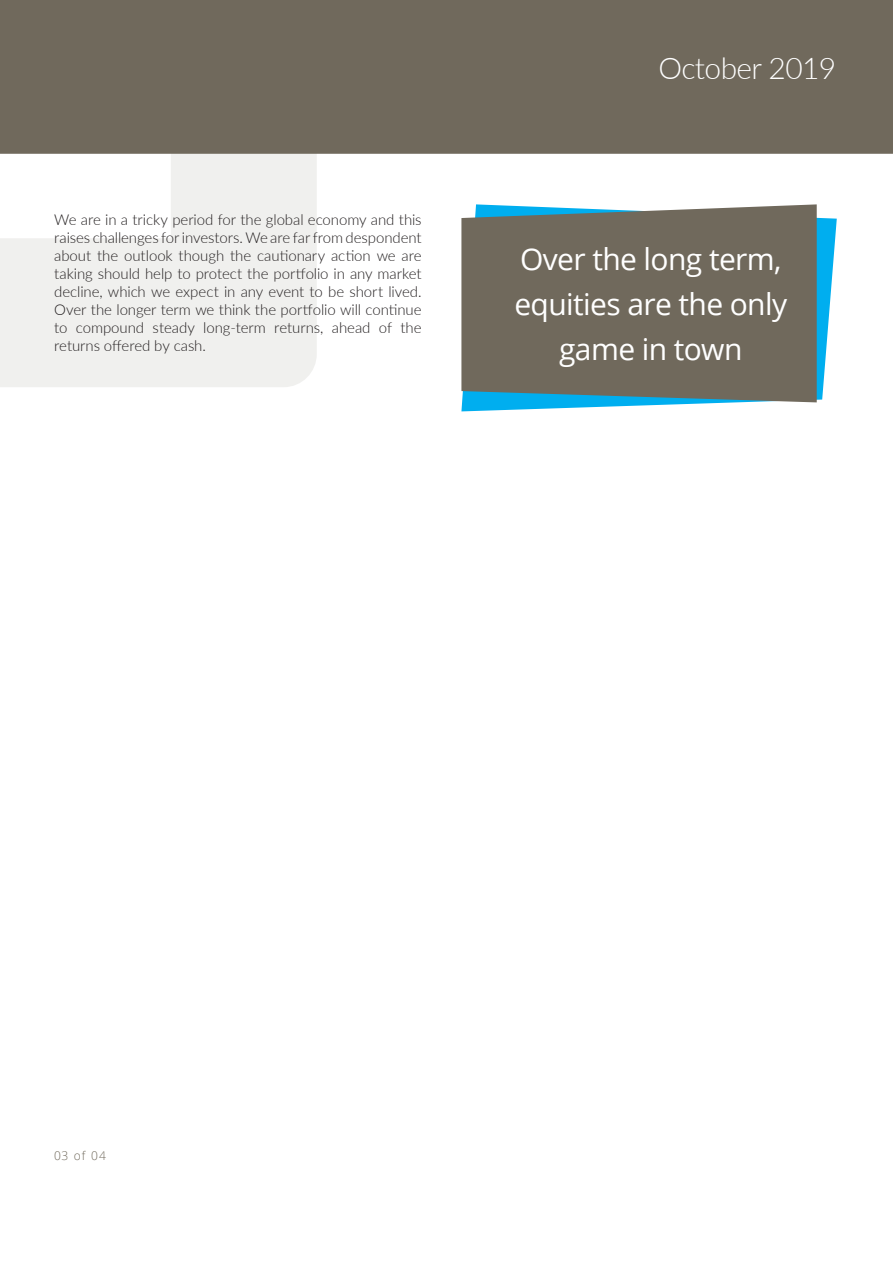
<style>
.page{position:relative;width:893px;height:1263px;background:#fff}
.page>*{position:absolute;margin:0;border:0;box-sizing:border-box;transform-origin:0 0}
.Bullet{font:30px/45px "Open Sans";letter-spacing:-.02em;color:#fff;text-align:center}
.t1{font:300 30px "Lato";letter-spacing:-.02em;color:#fff}
.Bullet-2{font:300 15px/18px "Lato";letter-spacing:-.005em;color:#231f20;text-align:justify}
.t2{font:300 12px "Open Sans";color:#70695c}
</style>
<div class="page">
<svg style="left:0;top:155px;width:317px;height:232px;fill:#f0f0ee"></svg>
<div style="left:0;top:0;width:893px;height:155px;background:#70695c"></div>
<svg style="left:461px;top:217px;width:376px;height:194px"></svg>
<svg style="left:461px;top:204px;width:356px;height:198px;background:#6e6f65"></svg>
<p class="Bullet-2" style="left:54px;top:210px;width:369px">We are in a tricky period for the global economy and this raises challenges for investors. We are far from despondent about the outlook though the cautionary action we are taking should help to protect the portfolio in any market decline, which we expect in any event to be short lived.<br>Over the longer term we think the portfolio will continue to compound steady long-term returns, ahead of the returns offered by cash.</p>
<h1 class="t1" style="left:658px;top:48px;width:179px">October 2019</h1>
<p class="Bullet" style="left:514px;top:236px;width:274px">Over the long term, equities are the only game in town</p>
<p class="t2" style="left:54px;top:1147px;width:53px">03 of 04</p>
</div>
